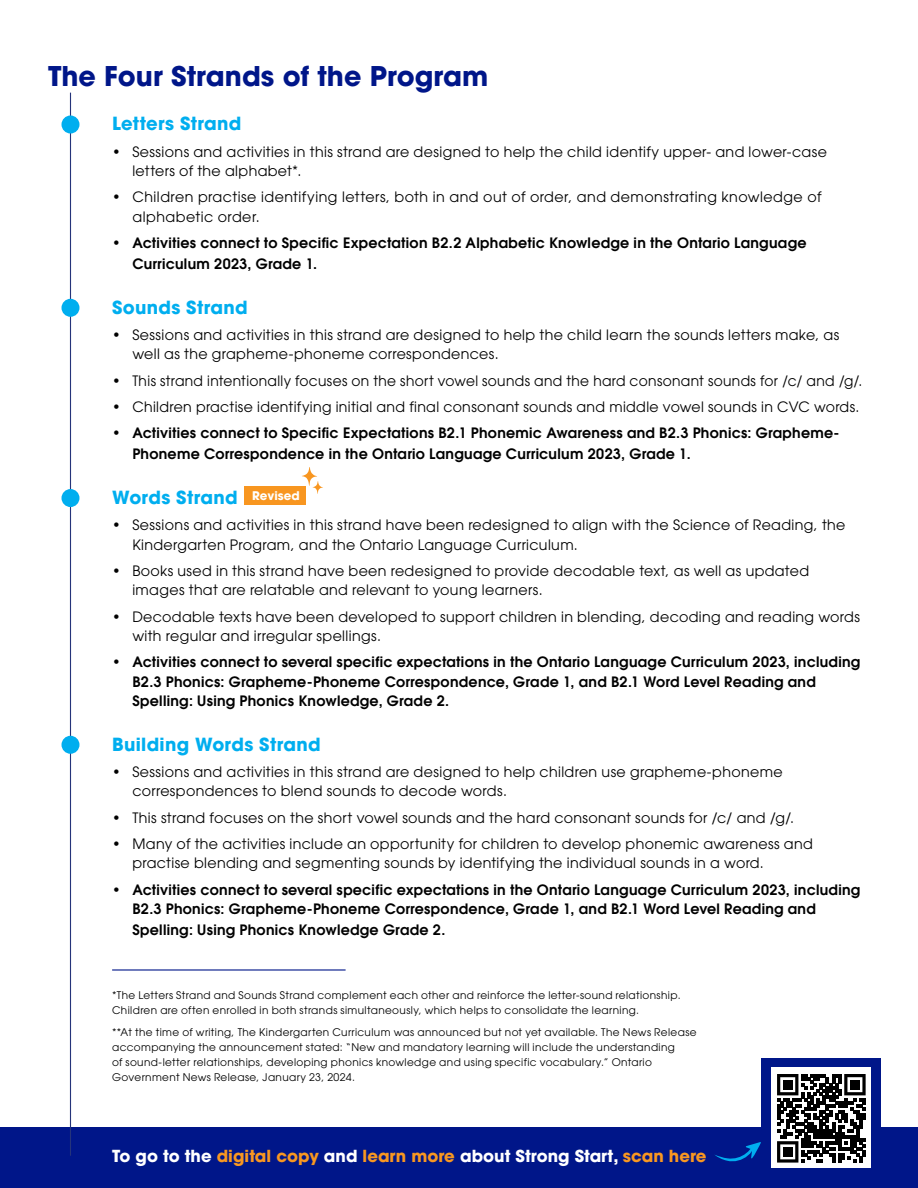
<style>
.page{position:relative;width:918px;height:1188px;background:#fff}
.page>*{position:absolute;margin:0;border:0;box-sizing:border-box;transform-origin:0 0}
.t1{font:700 27px "Avant Garde";color:#001689}
.t2{font:700 18px "Avant Garde";letter-spacing:.015em;color:#00aeef}
.t3{font:700 16.5px "ITC Avant Garde Pro";color:#fff}
.t4{font:14.25px/19.5px "Avant Garde CE";letter-spacing:.025em;color:#000}
.t5{font:600 14.25px/19.5px "Avant Garde CE";letter-spacing:.02em;color:#000}
.t6{font:700 11.85px "ITC Avant Garde Pro";color:#fff}
.t7{font:10.5px/15px "Avant Garde CE";letter-spacing:.035em;color:#000}
.s1{font-weight:400}
.s2{color:#f89721}
</style>
<div class="page">
<div style="left:761px;top:1058px;width:119px;height:86px;background:#001689"></div>
<div style="left:0;top:1127px;width:918px;height:61px;background:#001689"></div>
<div style="left:244px;top:486px;width:62px;height:18px;background:#f89620"></div>
<hr style="left:70px;top:93px;width:1px;height:1063px;background:#25347a">
<div style="left:62px;top:116px;width:18px;height:18px;background:#00aeef;border-radius:50%"></div>
<div style="left:62px;top:299px;width:18px;height:18px;background:#00aeef;border-radius:50%"></div>
<div style="left:62px;top:489px;width:18px;height:18px;background:#00aeef;border-radius:50%"></div>
<div style="left:62px;top:736px;width:18px;height:18px;background:#00aeef;border-radius:50%"></div>
<svg style="left:302px;top:467px;width:21px;height:27px"></svg>
<hr style="left:112px;top:969px;width:234px;height:2px;background:#001689">
<svg style="left:714px;top:1142px;width:47px;height:20px"></svg>
<div style="left:771px;top:1068px;width:99px;height:100px;background:#fff"></div>
<svg style="left:777px;top:1074px;width:89px;height:89px"></svg>
<div style="left:783px;top:1080px;width:9px;height:9px;background:#000"></div>
<div style="left:850px;top:1080px;width:10px;height:9px;background:#000"></div>
<div style="left:783px;top:1147px;width:9px;height:9px;background:#000"></div>
<h1 class="t1" style="left:48px;top:58px;width:442px">The Four Strands of the Program</h1>
<p class="t2" style="left:112px;top:112px;width:131px">Letters Strand</p>
<p class="t4" style="left:132px;top:142px;width:696px;text-indent:-20px">• Sessions and activities in this strand are designed to help the child identify upper- and lower-case letters of the alphabet*.</p>
<p class="t4" style="left:132px;top:187px;width:691px;text-indent:-20px">• Children practise identifying letters, both in and out of order, and demonstrating knowledge of alphabetic order.</p>
<p class="t5" style="left:132px;top:232px;width:676px;line-height:21px;text-indent:-20px">• Activities connect to Specific Expectation B2.2 Alphabetic Knowledge in the Ontario Language<br>Curriculum 2023, Grade 1.</p>
<p class="t2" style="left:112px;top:295px;width:137px">Sounds Strand</p>
<p class="t4" style="left:132px;top:325px;width:708px;text-indent:-20px">• Sessions and activities in this strand are designed to help the child learn the sounds letters make, as well as the grapheme-phoneme correspondences.</p>
<p class="t4" style="left:112px;top:371px;width:752px">• This strand intentionally focuses on the short vowel sounds and the hard consonant sounds for /c/ and /g/.</p>
<p class="t4" style="left:112px;top:397px;width:749px">• Children practise identifying initial and final consonant sounds and middle vowel sounds in CVC words.</p>
<p class="t5" style="left:132px;top:422px;width:709px;line-height:21px;text-indent:-20px">• Activities connect to Specific Expectations B2.1 Phonemic Awareness and B2.3 Phonics: Grapheme-<br>Phoneme Correspondence in the Ontario Language Curriculum 2023, Grade 1.</p>
<p class="t2" style="left:112px;top:486px;width:127px">Words Strand</p>
<p class="t4" style="left:132px;top:515px;width:715px;text-indent:-20px">• Sessions and activities in this strand have been redesigned to align with the Science of Reading, the<br>Kindergarten Program, and the Ontario Language Curriculum.</p>
<p class="t4" style="left:132px;top:561px;width:678px;text-indent:-20px">• Books used in this strand have been redesigned to provide decodable text, as well as updated images that are relatable and relevant to young learners.</p>
<p class="t4" style="left:132px;top:607px;width:729px;text-indent:-20px">• Decodable texts have been developed to support children in blending, decoding and reading words with regular and irregular spellings.</p>
<p class="t5" style="left:132px;top:652px;width:729px;text-indent:-20px"><span class="s1">•</span> Activities connect to several specific expectations in the Ontario Language Curriculum 2023, including<br>B2.3 Phonics: Grapheme-Phoneme Correspondence, Grade 1, and B2.1 Word Level Reading and<br>Spelling: Using Phonics Knowledge, Grade 2.</p>
<p class="t2" style="left:112px;top:732px;width:210px">Building Words Strand</p>
<p class="t4" style="left:132px;top:762px;width:652px;text-indent:-20px">• Sessions and activities in this strand are designed to help children use grapheme-phoneme correspondences to blend sounds to decode words.</p>
<p class="t4" style="left:112px;top:808px;width:683px">• This strand focuses on the short vowel sounds and the hard consonant sounds for /c/ and /g/.</p>
<p class="t4" style="left:132px;top:834px;width:682px;text-indent:-20px">• Many of the activities include an opportunity for children to develop phonemic awareness and practise blending and segmenting sounds by identifying the individual sounds in a word.</p>
<p class="t5" style="left:132px;top:879px;width:729px;text-indent:-20px"><span class="s1">•</span> Activities connect to several specific expectations in the Ontario Language Curriculum 2023, including<br>B2.3 Phonics: Grapheme-Phoneme Correspondence, Grade 1, and B2.1 Word Level Reading and</p>
<p class="t5" style="left:132px;top:920px;width:314px">Spelling: Using Phonics Knowledge Grade 2.</p>
<p class="t6" style="left:252px;top:488px;width:49px">Revised</p>
<p class="t7" style="left:112px;top:988px;width:570px">*The Letters Strand and Sounds Strand complement each other and reinforce the letter-sound relationship.<br>Children are often enrolled in both strands simultaneously, which helps to consolidate the learning.</p>
<p class="t7" style="left:112px;top:1025px;width:586px">**At the time of writing, The Kindergarten Curriculum was announced but not yet available. The News Release accompanying the announcement stated: “New and mandatory learning will include the understanding<br>of sound-letter relationships, developing phonics knowledge and using specific vocabulary.” Ontario Government News Release, January 23, 2024.</p>
<p class="t3" style="left:112px;top:1145px;width:596px">To go to the <span class="s2">digital copy</span> and <span class="s2">learn more</span> about Strong Start, <span class="s2">scan here</span></p>
</div>
